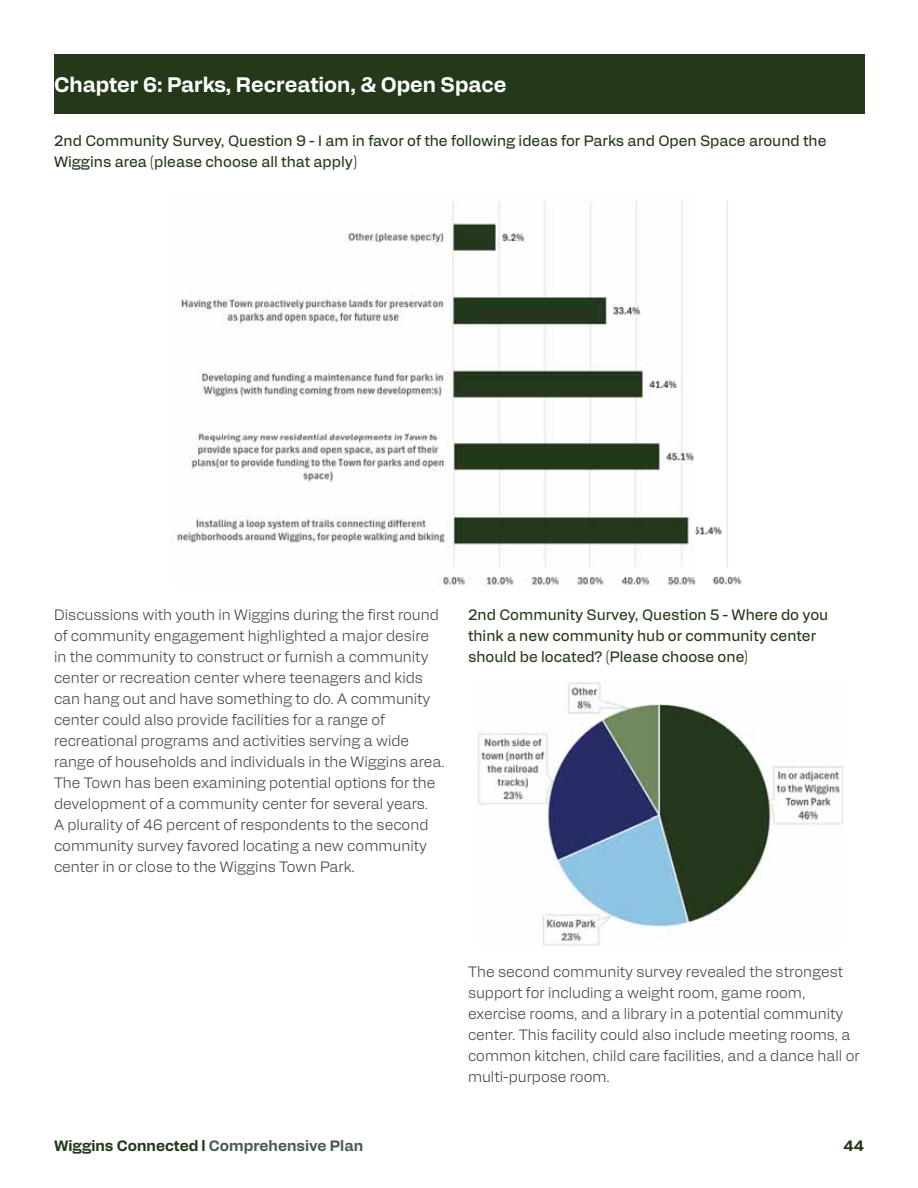
<style>
.page{position:relative;width:918px;height:1188px;background:#fff}
.page>*{position:absolute;margin:0;border:0;box-sizing:border-box;transform-origin:0 0}
.t1{font:700 21px "Alfabet";color:#fff}
.t2{font:300 15px/21px "Alfabet";color:#404041}
.t3{font:15px/21px "Alfabet";color:#233919}
.t4{font:700 15px "Alfabet";color:#233919}
.s1{color:#475e55}
</style>
<div class="page">
<div style="left:54px;top:54px;width:810px;height:60px;background:#233919"></div>
<img style="left:171px;top:201px;width:571px;height:385px">
<img style="left:476px;top:682px;width:367px;height:265px">
<h1 class="t1" style="left:54px;top:77px;width:454px">Chapter 6: Parks, Recreation, &amp; Open Space</h1>
<p class="t3" style="left:54px;top:132px;width:774px">2nd Community Survey, Question 9 - I am in favor of the following ideas for Parks and Open Space around the<br>Wiggins area (please choose all that apply)</p>
<p class="t2" style="left:54px;top:605px;width:392px">Discussions with youth in Wiggins during the first round of community engagement highlighted a major desire in the community to construct or furnish a community center or recreation center where teenagers and kids can hang out and have something to do. A community center could also provide facilities for a range of recreational programs and activities serving a wide range of households and individuals in the Wiggins area.<br>The Town has been examining potential options for the development of a community center for several years.<br>A plurality of 46 percent of respondents to the second community survey favored locating a new community center in or close to the Wiggins Town Park.</p>
<p class="t3" style="left:468px;top:605px;width:362px">2nd Community Survey, Question 5 - Where do you think a new community hub or community center should be located? (Please choose one)</p>
<p class="t2" style="left:468px;top:962px;width:393px">The second community survey revealed the strongest support for including a weight room, game room, exercise rooms, and a library in a potential community center. This facility could also include meeting rooms, a common kitchen, child care facilities, and a dance hall or multi-purpose room.</p>
<p class="t4" style="left:54px;top:1140px;width:311px">Wiggins Connected l <span class="s1">Comprehensive Plan</span></p>
<p class="t4" style="left:844px;top:1140px;width:22px">44</p>
</div>
